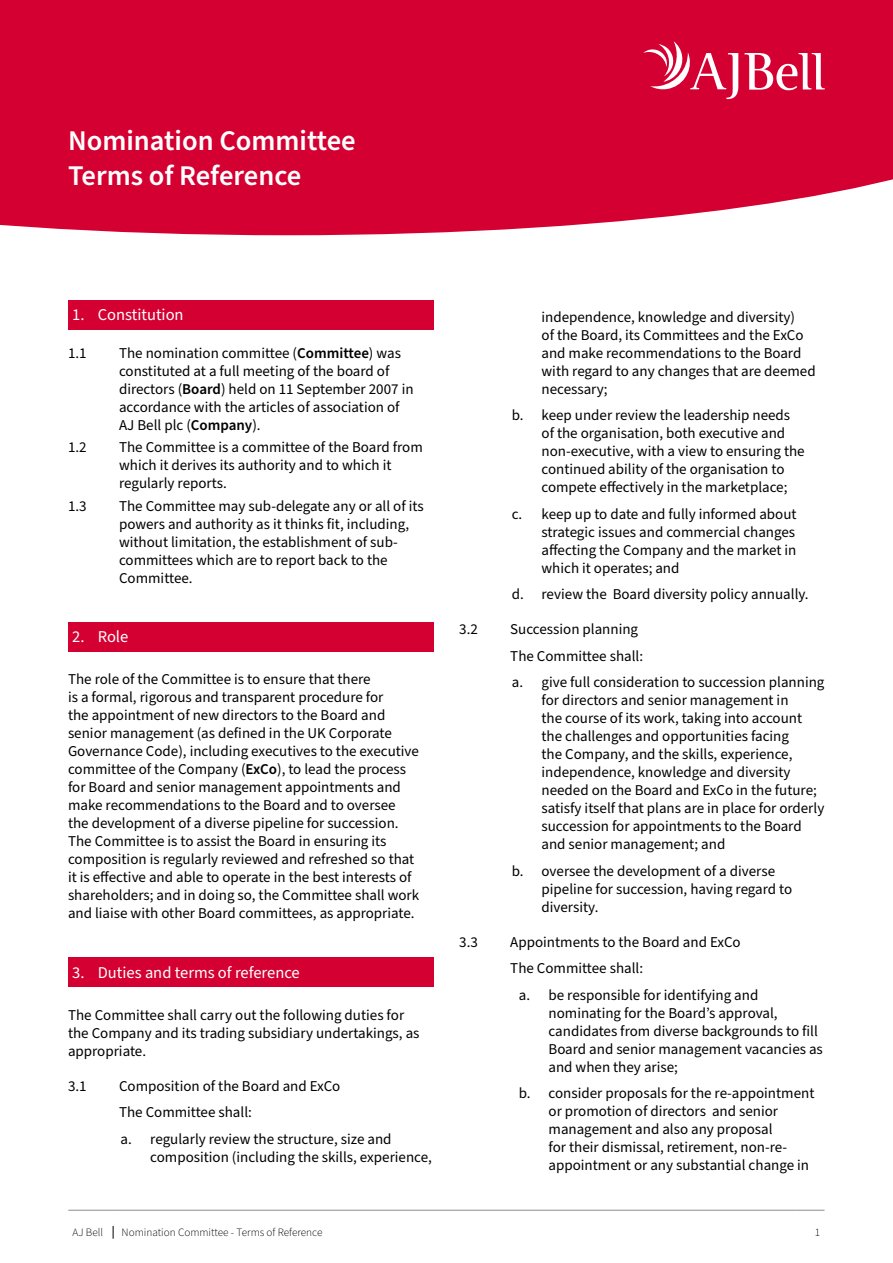
<style>
.page{position:relative;width:893px;height:1263px;background:#fff}
.page>*{position:absolute;margin:0;border:0;box-sizing:border-box;transform-origin:0 0}
.t1{font:600 28.5px/34.2px "Source Sans Pro";color:#fff}
.t2{font:16.5px "Source Sans Pro";color:#fff}
.t3{font:15px/18px "Source Sans Pro";color:#000}
.t4{font:300 11.25px "Source Sans Pro";color:#000}
.s1{font-weight:600}
</style>
<div class="page">
<div style="left:68px;top:300px;width:366px;height:29px;background:#d50032"></div>
<div style="left:68px;top:622px;width:366px;height:29px;background:#d50032"></div>
<div style="left:68px;top:957px;width:366px;height:30px;background:#d50032"></div>
<svg style="left:113px;top:1226px;width:1px;height:13px"></svg>
<hr style="left:68px;top:1210px;width:45px;height:1px;background:#888f95">
<hr style="left:113px;top:1210px;width:682px;height:1px;background:#888f95">
<svg style="left:795px;top:1210px;width:29px;height:1px"></svg>
<div style="left:0;top:0;width:893px;height:235px;background:#d50032"></div>
<svg style="left:744px;top:53px;width:81px;height:38px"></svg>
<svg style="left:643px;top:41px;width:95px;height:58px"></svg>
<h1 class="t1" style="left:68px;top:125px;width:289px">Nomination Committee<br>Terms of Reference</h1>
<p class="t2" style="left:72px;top:304px;width:113px">1. Constitution</p>
<p class="t3" style="left:68px;top:345px;width:20px">1.1</p>
<p class="t3" style="left:119px;top:345px;width:296px">The nomination committee (<span class="s1">Committee</span>) was constituted at a full meeting of the board of directors (<span class="s1">Board</span>) held on 11 September 2007 in accordance with the articles of association of AJ Bell plc (<span class="s1">Company</span>).</p>
<p class="t3" style="left:68px;top:439px;width:20px">1.2</p>
<p class="t3" style="left:119px;top:439px;width:305px">The Committee is a committee of the Board from which it derives its authority and to which it regularly reports.</p>
<p class="t3" style="left:68px;top:497px;width:20px">1.3</p>
<p class="t3" style="left:119px;top:497px;width:306px">The Committee may sub-delegate any or all of its powers and authority as it thinks fit, including, without limitation, the establishment of sub&shy;committees which are to report back to the Committee.</p>
<p class="t2" style="left:72px;top:625px;width:58px">2. Role</p>
<p class="t3" style="left:68px;top:671px;width:353px">The role of the Committee is to ensure that there<br>is a formal, rigorous and transparent procedure for<br>the appointment of new directors to the Board and senior management (as defined in the UK Corporate Governance Code), including executives to the executive committee of the Company (<span class="s1">ExCo</span>), to lead the process for Board and senior management appointments and make recommendations to the Board and to oversee the development of a diverse pipeline for succession.<br>The Committee is to assist the Board in ensuring its composition is regularly reviewed and refreshed so that it is effective and able to operate in the best interests of shareholders; and in doing so, the Committee shall work and liaise with other Board committees, as appropriate.</p>
<p class="t2" style="left:72px;top:961px;width:229px">3. Duties and terms of reference</p>
<p class="t3" style="left:68px;top:1006px;width:353px">The Committee shall carry out the following duties for the Company and its trading subsidiary undertakings, as appropriate.</p>
<p class="t3" style="left:68px;top:1077px;width:20px">3.1</p>
<p class="t3" style="left:119px;top:1073px;width:274px;line-height:26.5px">Composition of the Board and ExCo<br>The Committee shall:<br>a. regularly review the structure, size and</p>
<p class="t3" style="left:150px;top:1148px;width:283px">composition (including the skills, experience,</p>
<p class="t3" style="left:541px;top:308px;width:276px">independence, knowledge and diversity)<br>of the Board, its Committees and the ExCo and make recommendations to the Board with regard to any changes that are deemed necessary;</p>
<p class="t3" style="left:541px;top:407px;width:265px;text-indent:-30px">b. keep under review the leadership needs of the organisation, both executive and non-executive, with a view to ensuring the continued ability of the organisation to compete effectively in the marketplace;</p>
<p class="t3" style="left:541px;top:505px;width:257px;text-align:justify;text-indent:-30px">c. keep up to date and fully informed about strategic issues and commercial changes affecting the Company and the market in which it operates; and</p>
<p class="t3" style="left:512px;top:586px;width:298px">d. review the Board diversity policy annually.</p>
<p class="t3" style="left:459px;top:621px;width:20px">3.2</p>
<p class="t3" style="left:510px;top:616px;width:316px;line-height:26.5px">Succession planning<br>The Committee shall:<br>a. give full consideration to succession planning</p>
<p class="t3" style="left:541px;top:692px;width:284px">for directors and senior management in<br>the course of its work, taking into account the challenges and opportunities facing<br>the Company, and the skills, experience, independence, knowledge and diversity needed on the Board and ExCo in the future; satisfy itself that plans are in place for orderly succession for appointments to the Board and senior management; and</p>
<p class="t3" style="left:541px;top:862px;width:252px;text-indent:-30px">b. oversee the development of a diverse pipeline for succession, having regard to diversity.</p>
<p class="t3" style="left:459px;top:933px;width:20px">3.3</p>
<p class="t3" style="left:510px;top:933px;width:232px">Appointments to the Board and ExCo</p>
<p class="t3" style="left:510px;top:960px;width:134px">The Committee shall:</p>
<p class="t3" style="left:519px;top:986px;width:241px">a. be responsible for identifying and</p>
<p class="t3" style="left:549px;top:1004px;width:276px">nominating for the Board’s approval, candidates from diverse backgrounds to fill Board and senior management vacancies as and when they arise;</p>
<p class="t3" style="left:549px;top:1085px;width:267px;text-indent:-30px">b. consider proposals for the re-appointment or promotion of directors and senior management and also any proposal<br>for their dismissal, retirement, non-re&shy;appointment or any substantial change in</p>
<p class="t4" style="left:72px;top:1225px;width:32px">AJ Bell</p>
<p class="t4" style="left:122px;top:1225px;width:202px">Nomination Committee - Terms of Reference</p>
<p class="t4" style="left:815px;top:1225px;width:7px">1</p>
</div>
